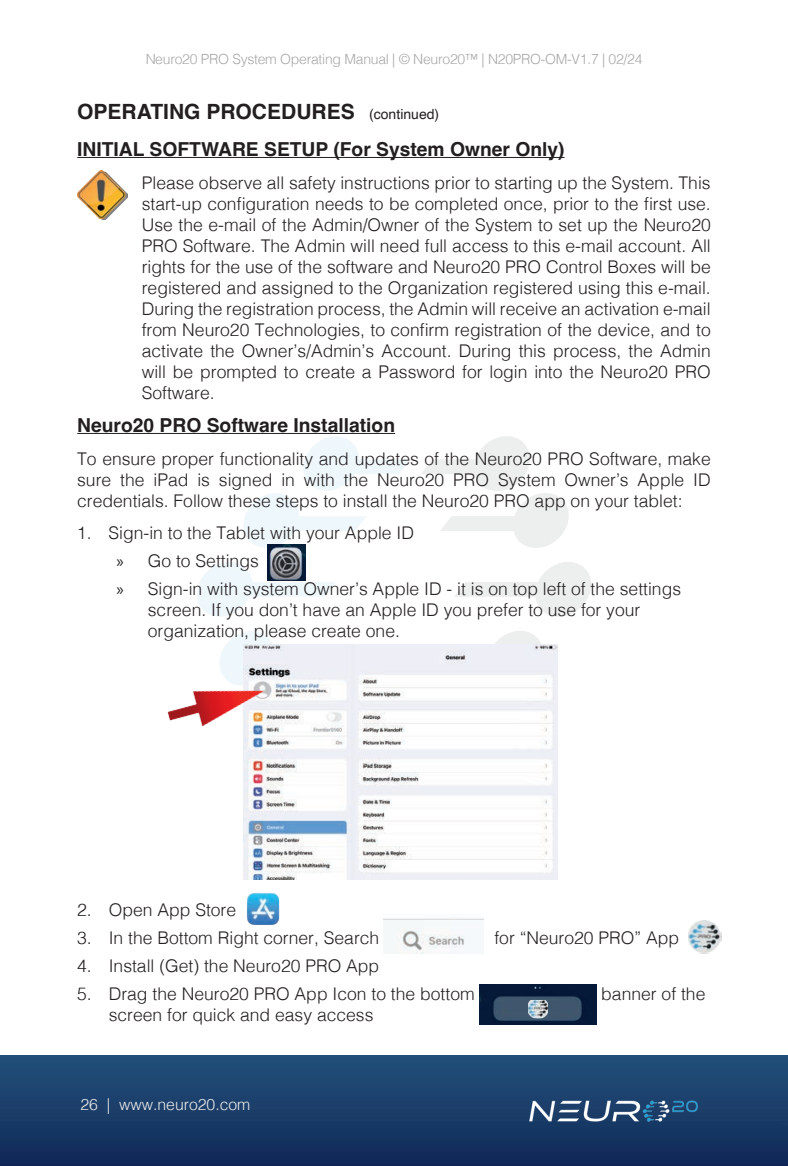
<style>
.page{position:relative;width:788px;height:1166px;background:#fff}
.page>*{position:absolute;margin:0;border:0;box-sizing:border-box;transform-origin:0 0}
.t1{font:700 21px "Helvetica";color:#231f20}
.t2{font:700 19.25px "Helvetica";color:#231f20}
.t3{font:300 17.5px/21px "Helvetica";color:#231f20;text-align:justify}
.t4{font:300 15.75px "Helvetica";color:#eceeee}
.t5{font:300 14px "Helvetica";letter-spacing:-.02em;color:#8c8989}
.s1{font-weight:400;font-size:14px}
.s2{font-family:"Myriad Pro";font-weight:400}
</style>
<div class="page">
<img style="left:0;top:1055px;width:787px;height:111px">
<img style="left:142px;top:432px;width:449px;height:349px">
<img style="left:517px;top:1056px;width:193px;height:109px">
<hr style="left:77px;top:157px;width:487px;height:1px;background:#231f20">
<img style="left:77px;top:170px;width:51px;height:49px">
<hr style="left:77px;top:433px;width:318px;height:1px;background:#231f20">
<img style="left:246px;top:893px;width:34px;height:32px">
<img style="left:688px;top:920px;width:33px;height:33px">
<img style="left:479px;top:985px;width:117px;height:39px">
<img style="left:528px;top:1000px;width:20px;height:18px">
<img style="left:267px;top:544px;width:38px;height:36px">
<img style="left:244px;top:644px;width:313px;height:235px">
<img style="left:161px;top:670px;width:113px;height:66px">
<img style="left:384px;top:918px;width:99px;height:35px">
<p class="t5" style="left:145px;top:47px;width:498px">Neuro20 PRO System Operating Manual | © Neuro20™ | N20PRO-OM-V1.7 | 02/24</p>
<p class="t1" style="left:77px;top:99px;width:363px">OPERATING PROCEDURES <span class="s1">(continued)</span></p>
<p class="t2" style="left:77px;top:137px;width:489px">INITIAL SOFTWARE SETUP (For System Owner Only)</p>
<p class="t3" style="left:142px;top:171px;width:570px">Please observe all safety instructions prior to starting up the System. This start-up configuration needs to be completed once, prior to the first use.<br>Use the e-mail of the Admin/Owner of the System to set up the Neuro20<br>PRO Software. The Admin will need full access to this e-mail account. All rights for the use of the software and Neuro20 PRO Control Boxes will be registered and assigned to the Organization registered using this e-mail.<br>During the registration process, the Admin will receive an activation e-mail from Neuro20 Technologies, to confirm registration of the device, and to activate the Owner’s/Admin’s Account. During this process, the Admin will be prompted to create a Password for login into the Neuro20 PRO Software.</p>
<p class="t2" style="left:77px;top:413px;width:319px">Neuro20 PRO Software Installation</p>
<p class="t3" style="left:77px;top:447px;width:635px">To ensure proper functionality and updates of the Neuro20 PRO Software, make sure the iPad is signed in with the Neuro20 PRO System Owner’s Apple ID credentials. Follow these steps to install the Neuro20 PRO app on your tablet:</p>
<p class="t3" style="left:116px;top:517px;width:566px;line-height:28px;text-align:left;text-indent:-39px">1. Sign-in to the Tablet with your Apple ID<br><span class="s2">»</span> Go to Settings<br><span class="s2">»</span> Sign-in with system Owner’s Apple ID - it is on top left of the settings</p>
<p class="t3" style="left:148px;top:598px;width:494px">screen. If you don’t have an Apple ID you prefer to use for your organization, please create one.</p>
<p class="t3" style="left:77px;top:898px;width:160px">2. Open App Store</p>
<p class="t3" style="left:77px;top:926px;width:303px">3. In the Bottom Right corner, Search</p>
<p class="t3" style="left:494px;top:926px;width:186px">for “Neuro20 PRO” App</p>
<p class="t3" style="left:77px;top:954px;width:303px">4. Install (Get) the Neuro20 PRO App</p>
<p class="t3" style="left:77px;top:982px;width:399px">5. Drag the Neuro20 PRO App Icon to the bottom</p>
<p class="t3" style="left:601px;top:982px;width:106px">banner of the</p>
<p class="t3" style="left:109px;top:1003px;width:266px">screen for quick and easy access</p>
<p class="t4" style="left:80px;top:1091px;width:171px">26 | www.neuro20.com</p>
</div>
